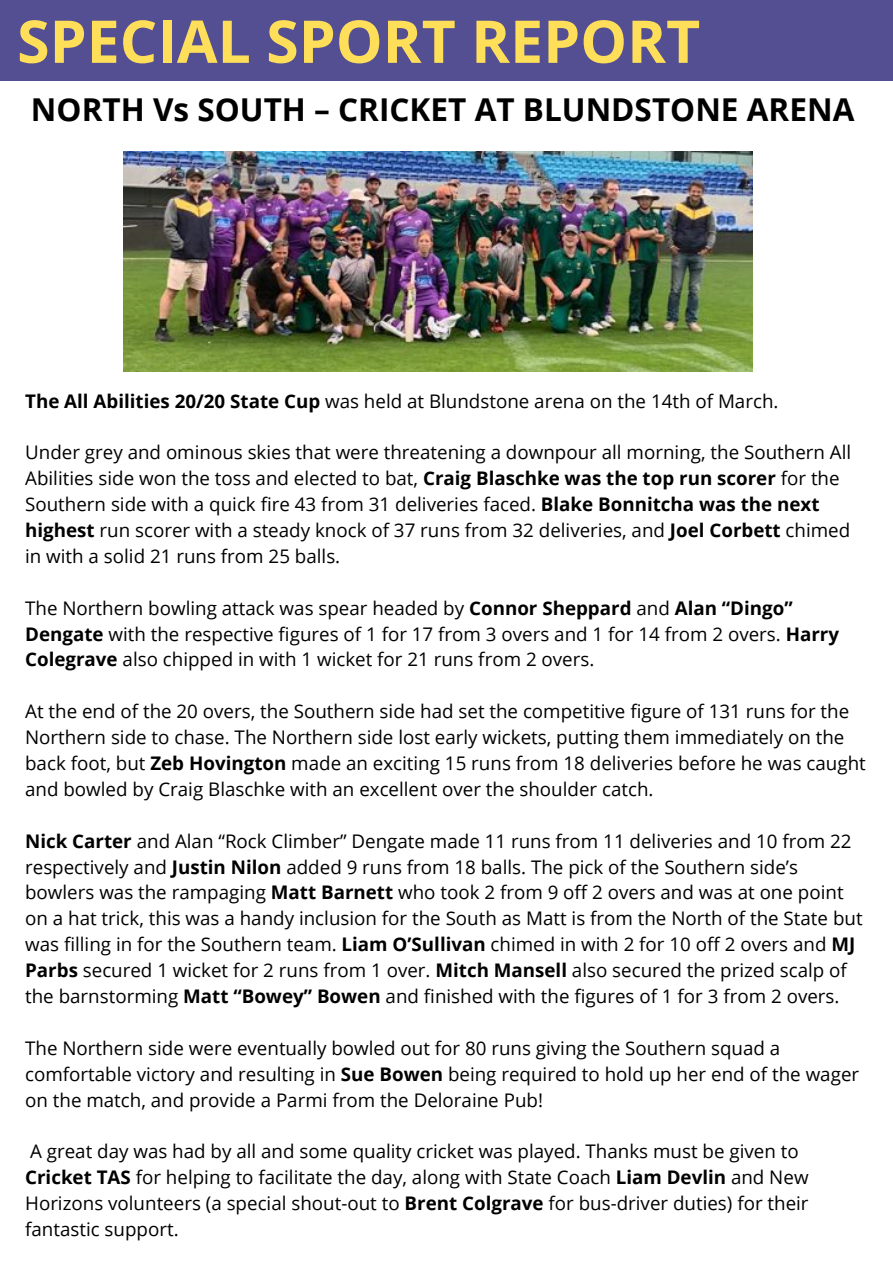
<style>
.page{position:relative;width:893px;height:1263px;background:#fff}
.page>*{position:absolute;margin:0;border:0;box-sizing:border-box;transform-origin:0 0}
.t1{font:700 58.95px "Open Sans";color:#ffde59}
.t2{font:700 31.5px "Open Sans";color:#000}
.t3{font:18.75px/25.9px "Open Sans";color:#000}
.s1{font-weight:700}
</style>
<div class="page">
<div style="left:0;top:0;width:893px;height:80px;background:#544f92"></div>
<img style="left:123px;top:151px;width:629px;height:220px">
<h1 class="t1" style="left:17px;top:0;width:684px">SPECIAL SPORT REPORT</h1>
<h2 class="t2" style="left:31px;top:87px;width:825px">NORTH Vs SOUTH – CRICKET AT BLUNDSTONE ARENA</h2>
<p class="t3" style="left:25px;top:387px;width:755px"><span class="s1">The All Abilities 20/20 State Cup</span> was held at Blundstone arena on the 14th of March.</p>
<p class="t3" style="left:25px;top:439px;width:827px">Under grey and ominous skies that were threatening a downpour all morning, the Southern All Abilities side won the toss and elected to bat, <span class="s1">Craig Blaschke was the top run scorer</span> for the Southern side with a quick fire 43 from 31 deliveries faced. <span class="s1">Blake Bonnitcha was the next highest</span> run scorer with a steady knock of 37 runs from 32 deliveries, and <span class="s1">Joel Corbett</span> chimed in with a solid 21 runs from 25 balls.</p>
<p class="t3" style="left:25px;top:594px;width:815px">The Northern bowling attack was spear headed by <span class="s1">Connor Sheppard</span> and <span class="s1">Alan “Dingo”<br>Dengate</span> with the respective figures of 1 for 17 from 3 overs and 1 for 14 from 2 overs. <span class="s1">Harry<br>Colegrave</span> also chipped in with 1 wicket for 21 runs from 2 overs.</p>
<p class="t3" style="left:25px;top:698px;width:842px">At the end of the 20 overs, the Southern side had set the competitive figure of 131 runs for the Northern side to chase. The Northern side lost early wickets, putting them immediately on the back foot, but <span class="s1">Zeb Hovington</span> made an exciting 15 runs from 18 deliveries before he was caught and bowled by Craig Blaschke with an excellent over the shoulder catch.</p>
<p class="t3" style="left:25px;top:827px;width:839px"><span class="s1">Nick Carter</span> and Alan “Rock Climber” Dengate made 11 runs from 11 deliveries and 10 from 22 respectively and <span class="s1">Justin Nilon</span> added 9 runs from 18 balls. The pick of the Southern side’s bowlers was the rampaging <span class="s1">Matt Barnett</span> who took 2 from 9 off 2 overs and was at one point on a hat trick, this was a handy inclusion for the South as Matt is from the North of the State but was filling in for the Southern team. <span class="s1">Liam O’Sullivan</span> chimed in with 2 for 10 off 2 overs and <span class="s1">MJ Parbs</span> secured 1 wicket for 2 runs from 1 over. <span class="s1">Mitch Mansell</span> also secured the prized scalp of the barnstorming <span class="s1">Matt “Bowey” Bowen</span> and finished with the figures of 1 for 3 from 2 overs.</p>
<p class="t3" style="left:25px;top:1034px;width:835px">The Northern side were eventually bowled out for 80 runs giving the Southern squad a comfortable victory and resulting in <span class="s1">Sue Bowen</span> being required to hold up her end of the wager on the match, and provide a Parmi from the Deloraine Pub!</p>
<p class="t3" style="left:25px;top:1138px;width:785px">A great day was had by all and some quality cricket was played. Thanks must be given to <span class="s1">Cricket TAS</span> for helping to facilitate the day, along with State Coach <span class="s1">Liam Devlin</span> and New Horizons volunteers (a special shout-out to <span class="s1">Brent Colgrave</span> for bus-driver duties) for their fantastic support.</p>
</div>
